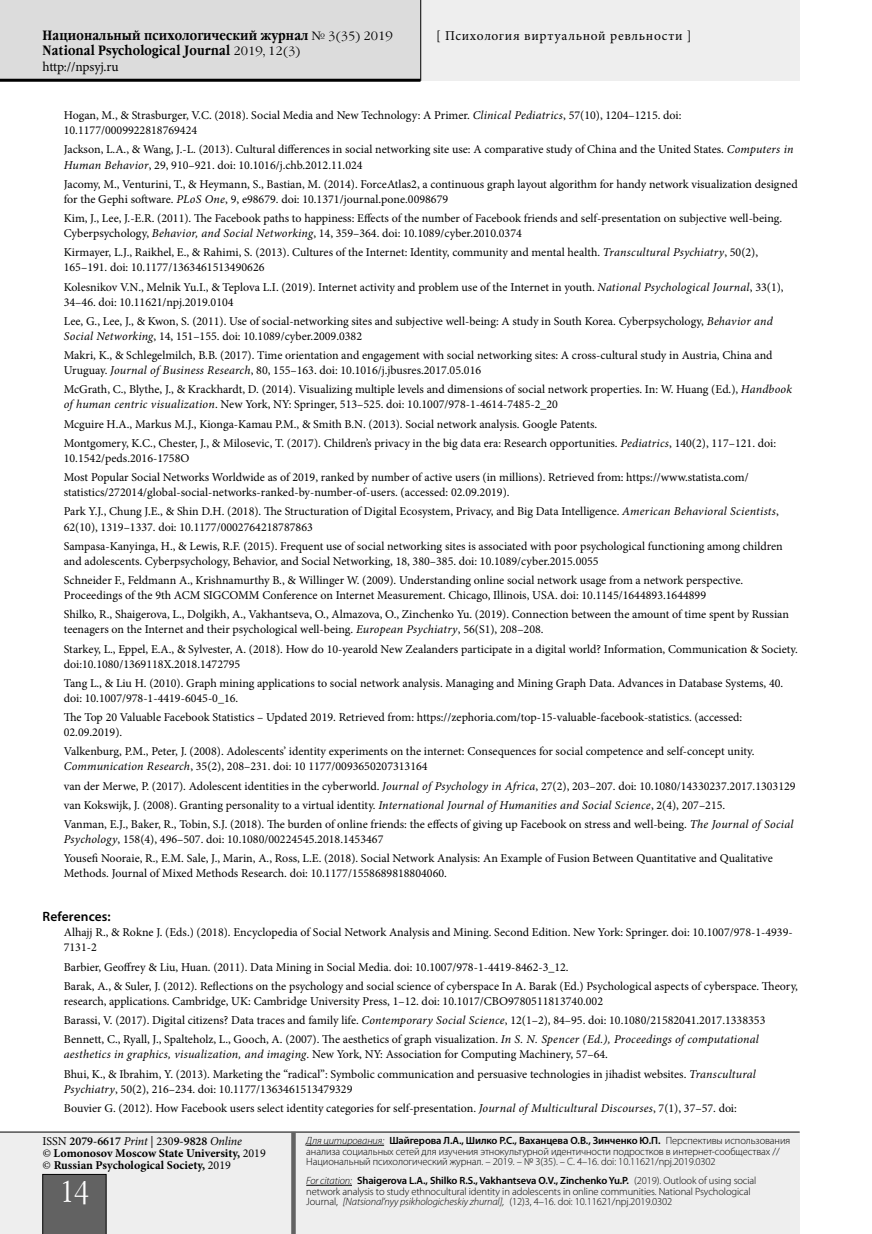
<style>
.page{position:relative;width:872px;height:1234px;background:#fff}
.page>*{position:absolute;margin:0;border:0;box-sizing:border-box;transform-origin:0 0}
.t1{font:30px "Garamond Narrow C";color:#fff}
.t2{font:700 13.5px/15px "Garamond Narrow C";letter-spacing:.01em;color:#000}
.t3{font:13.5px "Minion Pro";letter-spacing:.05em;color:#000}
.t4{font:13.5px "Minion Pro";letter-spacing:-.015em;color:#000}
.t5{font:600 13.5px "Myriad Pro";letter-spacing:.01em;color:#000}
.t6{font:12px/19.2px "Minion Pro";color:#000}
.t7{font:700 12px/12px "Minion Pro";color:#000}
.t8{font:300 10.5px/10.5px "Myriad Pro";letter-spacing:-.01em;color:#000}
.s1{font-family:"Garamond C";font-weight:400;font-size:12px}
.s2{font-style:italic}
.s3{font-weight:400}
.s4{font-weight:600}
.s5{font-weight:400;font-style:italic}
</style>
<div class="page">
<div style="left:0;top:0;width:799px;height:81px;background:#eee"></div>
<div style="left:0;top:0;width:421px;height:79px;background:#dcdcdc"></div>
<div style="left:0;top:1132px;width:799px;height:101px;background:#eee"></div>
<hr style="left:0;top:1131px;width:799px;height:1px;background:#000">
<div style="left:43px;top:1173px;width:63px;height:60px;background:#626262"></div>
<hr style="left:0;top:79px;width:420px;height:3px;background:#000">
<div style="left:291px;top:1131px;width:5px;height:102px;background:#626262"></div>
<hr style="left:420px;top:0;width:1px;height:81px;background:#000">
<hr style="left:306px;top:1144px;width:78px;height:1px;background:#000">
<hr style="left:306px;top:1184px;width:46px;height:1px;background:#000">
<p class="t2" style="left:43px;top:28px;width:352px">Национальный психологический журнал <span class="s1">№ 3(35) 2019<br></span>National Psychological Journal <span class="s1">2019, 12(3)</span></p>
<p class="t4" style="left:43px;top:57px;width:78px">http://npsyj.ru</p>
<p class="t3" style="left:436px;top:26px;width:257px">[ Психология виртуальной ревльности ]</p>
<p class="t6" style="left:64px;top:108px;width:619px;line-height:15px">Hogan, M., &amp; Strasburger, V.C. (2018). Social Media and New Technology: A Primer. <span class="s2">Clinical Pediatrics</span>, 57(10), 1204–1215. doi:<br>10.1177/0009922818769424</p>
<p class="t6" style="left:64px;top:142px;width:731px;line-height:15px">Jackson, L.A., &amp; Wang, J.-L. (2013). Cultural differences in social networking site use: A comparative study of China and the United States. <span class="s2">Computers in<br>Human Behavior</span>, 29, 910–921. doi: 10.1016/j.chb.2012.11.024</p>
<p class="t6" style="left:64px;top:176px;width:735px;line-height:15px">Jacomy, M., Venturini, T., &amp; Heymann, S., Bastian, M. (2014). ForceAtlas2, a continuous graph layout algorithm for handy network visualization designed for the Gephi software. <span class="s2">PLoS One</span>, 9, e98679. doi: 10.1371/journal.pone.0098679</p>
<p class="t6" style="left:64px;top:211px;width:720px;line-height:15px">Kim, J., Lee, J.-E.R. (2011). The Facebook paths to happiness: Effects of the number of Facebook friends and self-presentation on subjective well-being.<br>Cyberpsychology, <span class="s2">Behavior, and Social Networking</span>, 14, 359–364. doi: 10.1089/cyber.2010.0374</p>
<p class="t6" style="left:64px;top:245px;width:696px;line-height:15px">Kirmayer, L.J., Raikhel, E., &amp; Rahimi, S. (2013). Cultures of the Internet: Identity, community and mental health. <span class="s2">Transcultural Psychiatry</span>, 50(2),<br>165–191. doi: 10.1177/1363461513490626</p>
<p class="t6" style="left:64px;top:279px;width:721px;line-height:15px">Kolesnikov V.N., Melnik Yu.I., &amp; Teplova L.I. (2019). Internet activity and problem use of the Internet in youth. <span class="s2">National Psychological Journal</span>, 33(1),<br>34–46. doi: 10.11621/npj.2019.0104</p>
<p class="t6" style="left:64px;top:313px;width:710px;line-height:15px">Lee, G., Lee, J., &amp; Kwon, S. (2011). Use of social-networking sites and subjective well-being: A study in South Korea. Cyberpsychology, <span class="s2">Behavior and<br>Social Networking</span>, 14, 151–155. doi: 10.1089/cyber.2009.0382</p>
<p class="t6" style="left:64px;top:348px;width:710px;line-height:15px">Makri, K., &amp; Schlegelmilch, B.B. (2017). Time orientation and engagement with social networking sites: A cross-cultural study in Austria, China and<br>Uruguay. <span class="s2">Journal of Business Research</span>, 80, 155–163. doi: 10.1016/j.jbusres.2017.05.016</p>
<p class="t6" style="left:64px;top:382px;width:729px;line-height:15px">McGrath, C., Blythe, J., &amp; Krackhardt, D. (2014). Visualizing multiple levels and dimensions of social network properties. In: W. Huang (Ed.), <span class="s2">Handbook of human centric visualization</span>. New York, NY: Springer, 513–525. doi: 10.1007/978-1-4614-7485-2_20</p>
<p class="t6" style="left:64px;top:414px;width:713px">Mcguire H.A., Markus M.J., Kionga-Kamau P.M., &amp; Smith B.N. (2013). Social network analysis. Google Patents.<br>Montgomery, K.C., Chester, J., &amp; Milosevic, T. (2017). Children’s privacy in the big data era: Research opportunities. <span class="s2">Pediatrics</span>, 140(2), 117–121. doi:</p>
<p class="t6" style="left:64px;top:448px;width:686px">10.1542/peds.2016-1758O<br>Most Popular Social Networks Worldwide as of 2019, ranked by number of active users (in millions). Retrieved from: https://www.statista.com/</p>
<p class="t6" style="left:64px;top:482px;width:716px">statistics/272014/global-social-networks-ranked-by-number-of-users. (accessed: 02.09.2019).<br>Park Y.J., Chung J.E., &amp; Shin D.H. (2018). The Structuration of Digital Ecosystem, Privacy, and Big Data Intelligence. <span class="s2">American Behavioral Scientists</span>,</p>
<p class="t6" style="left:64px;top:517px;width:720px">62(10), 1319–1337. doi: 10.1177/0002764218787863<br>Sampasa-Kanyinga, H., &amp; Lewis, R.F. (2015). Frequent use of social networking sites is associated with poor psychological functioning among children</p>
<p class="t6" style="left:64px;top:551px;width:681px">and adolescents. Cyberpsychology, Behavior, and Social Networking, 18, 380–385. doi: 10.1089/cyber.2015.0055<br>Schneider F., Feldmann A., Krishnamurthy B., &amp; Willinger W. (2009). Understanding online social network usage from a network perspective.</p>
<p class="t6" style="left:64px;top:585px;width:726px">Proceedings of the 9th ACM SIGCOMM Conference on Internet Measurement. Chicago, Illinois, USA. doi: 10.1145/1644893.1644899<br>Shilko, R., Shaigerova, L., Dolgikh, A., Vakhantseva, O., Almazova, O., Zinchenko Yu. (2019). Connection between the amount of time spent by Russian</p>
<p class="t6" style="left:64px;top:619px;width:735px">teenagers on the Internet and their psychological well-being. <span class="s2">European Psychiatry</span>, 56(S1), 208–208.<br>Starkey, L., Eppel, E.A., &amp; Sylvester, A. (2018). How do 10-yearold New Zealanders participate in a digital world? Information, Communication &amp; Society.</p>
<p class="t6" style="left:64px;top:654px;width:721px">doi:10.1080/1369118X.2018.1472795<br>Tang L., &amp; Liu H. (2010). Graph mining applications to social network analysis. Managing and Mining Graph Data. Advances in Database Systems, 40.</p>
<p class="t6" style="left:64px;top:688px;width:680px">doi: 10.1007/978-1-4419-6045-0_16.<br>The Top 20 Valuable Facebook Statistics – Updated 2019. Retrieved from: https://zephoria.com/top-15-valuable-facebook-statistics. (accessed:</p>
<p class="t6" style="left:64px;top:722px;width:692px">02.09.2019).<br>Valkenburg, P.M., Peter, J. (2008). Adolescents’ identity experiments on the internet: Consequences for social competence and self-concept unity.</p>
<p class="t6" style="left:64px;top:756px;width:733px"><span class="s2">Communication Research</span>, 35(2), 208–231. doi: 10 1177/0093650207313164<br>van der Merwe, P. (2017). Adolescent identities in the cyberworld. <span class="s2">Journal of Psychology in Africa</span>, 27(2), 203–207. doi: 10.1080/14330237.2017.1303129 van Kokswijk, J. (2008). Granting personality to a virtual identity. <span class="s2">International Journal of Humanities and Social Science</span>, 2(4), 207–215.<br>Vanman, E.J., Baker, R., Tobin, S.J. (2018). The burden of online friends: the effects of giving up Facebook on stress and well-being. <span class="s2">The Journal of Social</span></p>
<p class="t6" style="left:64px;top:829px;width:710px"><span class="s2">Psychology</span>, 158(4), 496–507. doi: 10.1080/00224545.2018.1453467<br>Yousefi Nooraie, R., E.M. Sale, J., Marin, A., Ross, L.E. (2018). Social Network Analysis: An Example of Fusion Between Quantitative and Qualitative</p>
<p class="t6" style="left:64px;top:863px;width:384px">Methods. Journal of Mixed Methods Research. doi: 10.1177/1558689818804060.</p>
<p class="t5" style="left:43px;top:907px;width:70px">References:</p>
<p class="t6" style="left:64px;top:924px;width:730px;line-height:15px">Alhajj R., &amp; Rokne J. (Eds.) (2018). Encyclopedia of Social Network Analysis and Mining. Second Edition. New York: Springer. doi: 10.1007/978-1-4939-<br>7131-2</p>
<p class="t6" style="left:64px;top:956px;width:735px">Barbier, Geoffrey &amp; Liu, Huan. (2011). Data Mining in Social Media. doi: 10.1007/978-1-4419-8462-3_12.<br>Barak, A., &amp; Suler, J. (2012). Reflections on the psychology and social science of cyberspace In A. Barak (Ed.) Psychological aspects of cyberspace. Theory,</p>
<p class="t6" style="left:64px;top:991px;width:703px">research, applications. Cambridge, UK: Cambridge University Press, 1–12. doi: 10.1017/CBO9780511813740.002<br>Barassi, V. (2017). Digital citizens? Data traces and family life. <span class="s2">Contemporary Social Science</span>, 12(1–2), 84–95. doi: 10.1080/21582041.2017.1338353<br>Bennett, C., Ryall, J., Spalteholz, L., Gooch, A. (2007). The aesthetics of graph visualization. <span class="s2">In S. N. Spencer (Ed.), Proceedings of computational</span></p>
<p class="t6" style="left:64px;top:1044px;width:693px"><span class="s2">aesthetics in graphics, visualization, and imaging</span>. New York, NY: Association for Computing Machinery, 57–64.<br>Bhui, K., &amp; Ibrahim, Y. (2013). Marketing the “radical”: Symbolic communication and persuasive technologies in jihadist websites. <span class="s2">Transcultural</span></p>
<p class="t6" style="left:64px;top:1078px;width:674px"><span class="s2">Psychiatry</span>, 50(2), 216–234. doi: 10.1177/1363461513479329<br>Bouvier G. (2012). How Facebook users select identity categories for self-presentation. <span class="s2">Journal of Multicultural Discourses</span>, 7(1), 37–57. doi:</p>
<p class="t7" style="left:43px;top:1134px;width:225px"><span class="s3">ISSN</span> <span class="s4">2079-6617</span> <span class="s5">Print</span> <span class="s3">| 230</span><span class="s4">9-9828</span> <span class="s5">Online<br>©</span> Lomonosov Moscow State University, <span class="s3">2019 ©</span> Russian Psychological Society, <span class="s3">2019</span></p>
<h1 class="t1" style="left:60px;top:1175px;width:31px">14</h1>
<p class="t8" style="left:306px;top:1134px;width:485px"><span class="s2">Для цитирования:</span> <span class="s4">Шайгерова Л.А., Шилко Р.С., Ваханцева О.В., Зинченко Ю.П.</span> Перспективы использования анализа социальных сетей для изучения этнокультурной идентичности подростков в интернет-сообществах //<br>Национальный психологический журнал. – 2019. – № 3(35). – С. 4–16. doi: 10.11621/npj.2019.0302</p>
<p class="t8" style="left:306px;top:1174px;width:452px"><span class="s2">For citation:</span> <span class="s4">Shaigerova L.A., Shilko R.S., Vakhantseva O.V., Zinchenko Yu.P.</span> (2019). Outlook of using social network analysis to study ethnocultural identity in adolescents in online communities. National Psychological<br>Journal, <span class="s2">[Natsional’nyy psikhologicheskiy zhurnal],</span> (12)3, 4–16. doi: 10.11621/npj.2019.0302</p>
</div>
